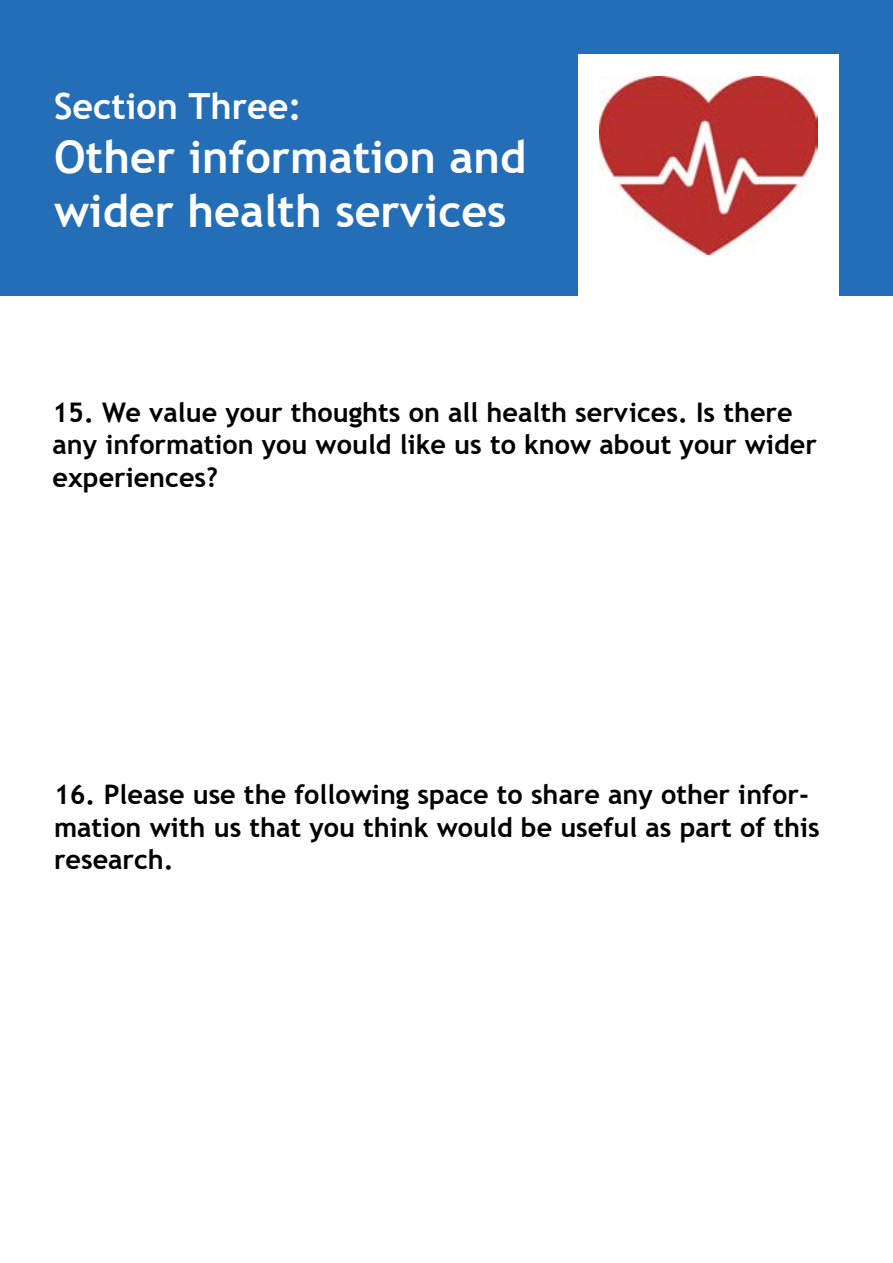
<style>
.page{position:relative;width:893px;height:1263px;background:#fff}
.page>*{position:absolute;margin:0;border:0;box-sizing:border-box;transform-origin:0 0}
.t1{font:700 45px/54px "Trebuchet MS";color:#fff}
.t2{font:700 36px "Trebuchet MS";color:#fff}
.t3{font:700 27px/32.4px "Trebuchet MS";color:#000}
</style>
<div class="page">
<div style="left:0;top:0;width:893px;height:296px;background:#236eb6"></div>
<div style="left:578px;top:54px;width:261px;height:242px;background:#fff"></div>
<img style="left:600px;top:76px;width:218px;height:179px">
<h2 class="t2" style="left:54px;top:84px;width:249px">Section Three:</h2>
<h1 class="t1" style="left:54px;top:130px;width:474px">Other information and wider health services</h1>
<p class="t3" style="left:52px;top:396px;width:766px">15. We value your thoughts on all health services. Is there any information you would like us to know about your wider experiences?</p>
<p class="t3" style="left:54px;top:779px;width:767px">16. Please use the following space to share any other infor&shy;mation with us that you think would be useful as part of this research.</p>
</div>
